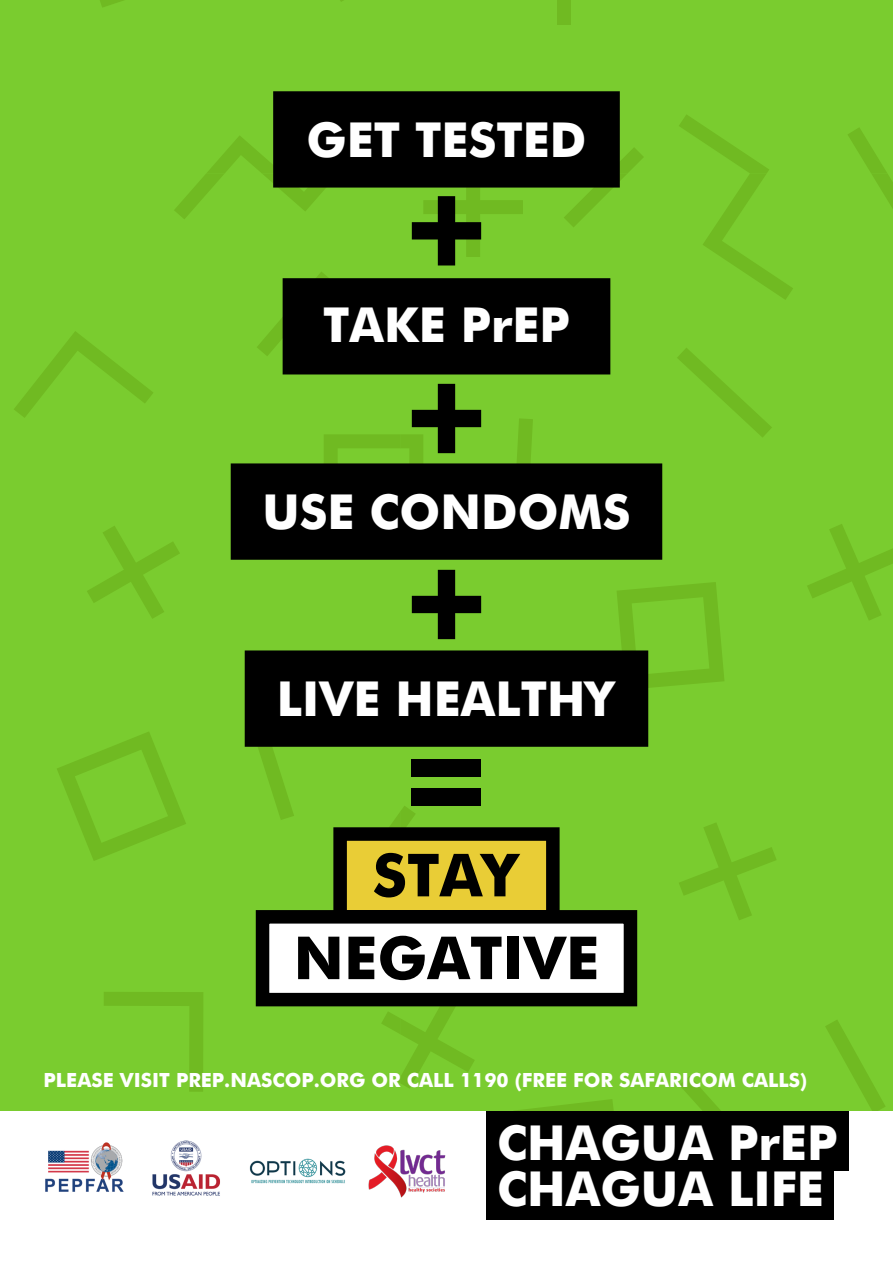
<style>
.page{position:relative;width:893px;height:1263px;background:#7acc2f}
.page>*{position:absolute;margin:0;border:0;box-sizing:border-box;transform-origin:0 0}
.t1{font:700 59.4px/82.8px "Futura";color:#000;text-align:center}
.t2{font:700 48px/46px "Futura";color:#fff}
.t3{font:700 19.5px "Futura";color:#fff}
</style>
<div class="page">
<div style="left:557px;top:0;width:14px;height:25px;background:#70ba22"></div>
<svg style="left:564px;top:148px;width:79px;height:79px"></svg>
<svg style="left:848px;top:128px;width:45px;height:80px"></svg>
<svg style="left:677px;top:348px;width:95px;height:89px"></svg>
<svg style="left:680px;top:1076px;width:41px;height:35px"></svg>
<svg style="left:825px;top:1020px;width:60px;height:91px"></svg>
<svg style="left:515px;top:1099px;width:99px;height:12px"></svg>
<svg style="left:517px;top:419px;width:16px;height:44px"></svg>
<svg style="left:807px;top:524px;width:86px;height:96px"></svg>
<svg style="left:679px;top:823px;width:97px;height:97px"></svg>
<svg style="left:617px;top:582px;width:107px;height:108px"></svg>
<svg style="left:679px;top:115px;width:114px;height:185px"></svg>
<svg style="left:100px;top:0;width:24px;height:7px"></svg>
<svg style="left:257px;top:272px;width:71px;height:84px"></svg>
<svg style="left:258px;top:747px;width:36px;height:73px"></svg>
<svg style="left:104px;top:992px;width:99px;height:100px"></svg>
<svg style="left:14px;top:331px;width:139px;height:87px"></svg>
<svg style="left:87px;top:526px;width:93px;height:93px"></svg>
<svg style="left:57px;top:732px;width:129px;height:129px"></svg>
<svg style="left:174px;top:136px;width:151px;height:83px"></svg>
<svg style="left:390px;top:806px;width:25px;height:21px"></svg>
<svg style="left:381px;top:1006px;width:94px;height:82px"></svg>
<div style="left:0;top:1111px;width:893px;height:152px;background:#fff"></div>
<div style="left:487px;top:1111px;width:362px;height:60px;background:#000"></div>
<div style="left:487px;top:1157px;width:347px;height:63px;background:#000"></div>
<img style="left:368px;top:1145px;width:78px;height:53px">
<img style="left:152px;top:1140px;width:68px;height:56px">
<img style="left:45px;top:1142px;width:79px;height:50px">
<img style="left:249px;top:1158px;width:97px;height:26px">
<svg style="left:412px;top:188px;width:111px;height:77px"></svg>
<svg style="left:324px;top:384px;width:157px;height:79px"></svg>
<svg style="left:412px;top:570px;width:69px;height:69px"></svg>
<div style="left:283px;top:278px;width:327px;height:96px;background:#000"></div>
<div style="left:273px;top:91px;width:347px;height:97px;background:#000"></div>
<div style="left:231px;top:463px;width:431px;height:97px;background:#000"></div>
<div style="left:245px;top:650px;width:403px;height:97px;background:#000"></div>
<div style="left:333px;top:827px;width:227px;height:96px;background:#e9cd36;border:14px solid #000"></div>
<div style="left:256px;top:910px;width:381px;height:96px;background:#fff;border:14px solid #000"></div>
<div style="left:412px;top:760px;width:69px;height:17px;background:#000"></div>
<div style="left:412px;top:788px;width:69px;height:18px;background:#000"></div>
<h2 class="t2" style="left:306px;top:113px;width:282px">GET TESTED</h2>
<h2 class="t2" style="left:323px;top:299px;width:248px">TAKE PrEP</h2>
<h2 class="t2" style="left:262px;top:485px;width:370px">USE CONDOMS</h2>
<h2 class="t2" style="left:277px;top:672px;width:339px">LIVE HEALTHY</h2>
<h1 class="t1" style="left:294px;top:830px;width:307px">STAY<br>NEGATIVE</h1>
<p class="t3" style="left:44px;top:1066px;width:765px">PLEASE VISIT PREP.NASCOP.ORG OR CALL 1190 (FREE FOR SAFARICOM CALLS)</p>
<h2 class="t2" style="left:497px;top:1116px;width:342px">CHAGUA PrEP<br>CHAGUA LIFE</h2>
</div>
